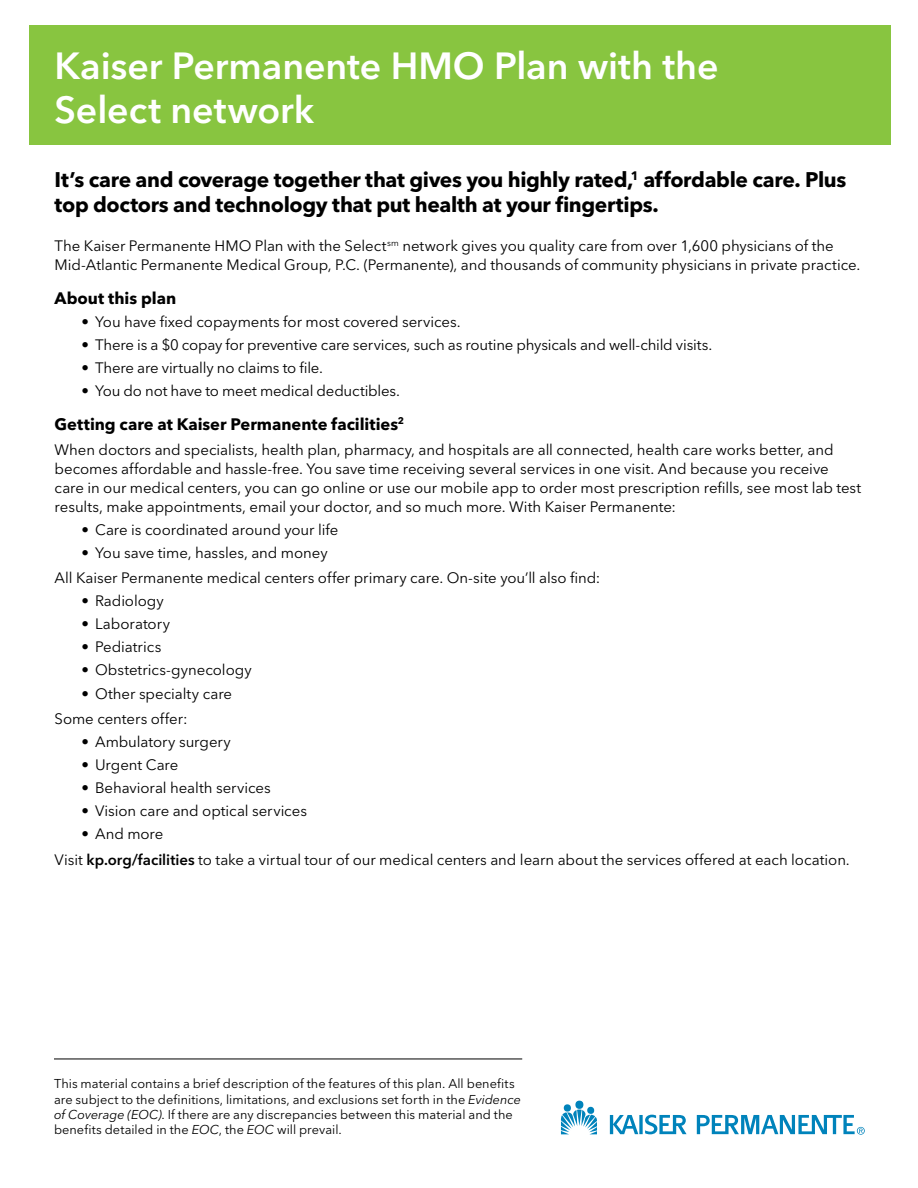
<style>
.page{position:relative;width:918px;height:1188px;background:#fff}
.page>*{position:absolute;margin:0;border:0;box-sizing:border-box;transform-origin:0 0}
.t1{font:600 37.5px/43.5px "Avenir Next LT Pro";color:#fff}
.t2{font:700 21px/25.5px "Avenir Next LT Pro";letter-spacing:-.015em;color:#000}
.t3{font:700 16.5px "Avenir Next LT Pro";color:#000}
.t4{font:15px/18.8px "Avenir Next LT Pro";letter-spacing:-.005em;color:#000}
.t5{font:12.75px/15.3px "Avenir Next LT Pro";letter-spacing:.005em;color:#000}
.s1{font-weight:600}
.s2{font-style:italic}
</style>
<div class="page">
<svg style="left:561px;top:1104px;width:36px;height:30px"></svg>
<div style="left:575px;top:1101px;width:9px;height:8px;background:#0083bb;border-radius:50%"></div>
<svg style="left:639px;top:1115px;width:4px;height:19px"></svg>
<svg style="left:610px;top:1115px;width:28px;height:19px"></svg>
<svg style="left:645px;top:1115px;width:42px;height:19px"></svg>
<svg style="left:697px;top:1115px;width:168px;height:20px"></svg>
<div style="left:29px;top:25px;width:861px;height:120px;background:#88c540"></div>
<hr style="left:54px;top:1059px;width:468px;height:1px;background:#000">
<h1 class="t1" style="left:55px;top:44px;width:666px">Kaiser Permanente HMO Plan with the<br>Select network</h1>
<h2 class="t2" style="left:55px;top:166px;width:793px">It’s care and coverage together that gives you highly rated,<sup>1</sup> affordable care. Plus top doctors and technology that put health at your fingertips.</h2>
<p class="t4" style="left:55px;top:237px;width:807px">The Kaiser Permanente HMO Plan with the Select<sup>sm</sup> network gives you quality care from over 1,600 physicians of the<br>Mid-Atlantic Permanente Medical Group, P.C. (Permanente), and thousands of community physicians in private practice.</p>
<p class="t3" style="left:55px;top:288px;width:123px">About this plan</p>
<p class="t4" style="left:82px;top:312px;width:381px">• You have fixed copayments for most covered services.</p>
<p class="t4" style="left:82px;top:335px;width:632px">• There is a $0 copay for preventive care services, such as routine physicals and well-child visits.</p>
<p class="t4" style="left:82px;top:358px;width:243px">• There are virtually no claims to file.</p>
<p class="t4" style="left:82px;top:381px;width:320px">• You do not have to meet medical deductibles.</p>
<p class="t3" style="left:55px;top:414px;width:351px">Getting care at Kaiser Permanente facilities<sup>2</sup></p>
<p class="t4" style="left:55px;top:441px;width:808px">When doctors and specialists, health plan, pharmacy, and hospitals are all connected, health care works better, and becomes affordable and hassle-free. You save time receiving several services in one visit. And because you receive care in our medical centers, you can go online or use our mobile app to order most prescription refills, see most lab test results, make appointments, email your doctor, and so much more. With Kaiser Permanente:</p>
<p class="t4" style="left:82px;top:520px;width:258px">• Care is coordinated around your life</p>
<p class="t4" style="left:55px;top:540px;width:547px;line-height:25.5px;text-indent:27px">• You save time, hassles, and money<br>All Kaiser Permanente medical centers offer primary care. On-site you’ll also find:</p>
<p class="t4" style="left:82px;top:592px;width:84px">• Radiology</p>
<p class="t4" style="left:82px;top:615px;width:90px">• Laboratory</p>
<p class="t4" style="left:82px;top:638px;width:81px">• Pediatrics</p>
<p class="t4" style="left:82px;top:661px;width:172px">• Obstetrics-gynecology</p>
<p class="t4" style="left:55px;top:681px;width:179px;line-height:25.5px;text-indent:27px">• Other specialty care<br>Some centers offer:</p>
<p class="t4" style="left:82px;top:732px;width:151px">• Ambulatory surgery</p>
<p class="t4" style="left:82px;top:756px;width:98px">• Urgent Care</p>
<p class="t4" style="left:82px;top:779px;width:191px">• Behavioral health services</p>
<p class="t4" style="left:82px;top:802px;width:227px">• Vision care and optical services</p>
<p class="t4" style="left:55px;top:821px;width:797px;line-height:25.5px;text-indent:27px">• And more<br>Visit <span class="s1">kp.org/facilities</span> to take a virtual tour of our medical centers and learn about the services offered at each location.</p>
<p class="t5" style="left:54px;top:1076px;width:469px">This material contains a brief description of the features of this plan. All benefits are subject to the definitions, limitations, and exclusions set forth in the <span class="s2">Evidence of Coverage (EOC)</span>. If there are any discrepancies between this material and the benefits detailed in the <span class="s2">EOC</span>, the <span class="s2">EOC</span> will prevail.</p>
</div>
